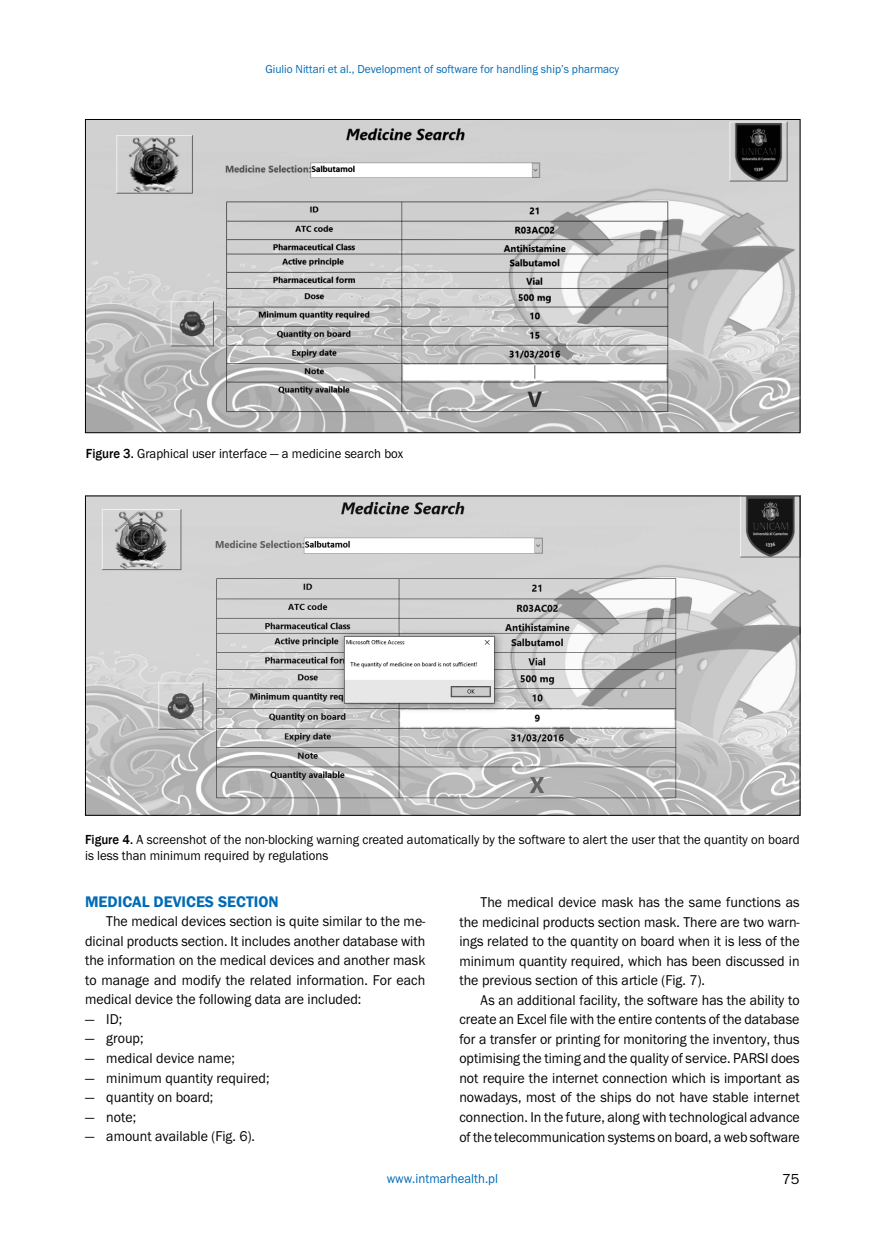
<style>
.page{position:relative;width:872px;height:1234px;background:#fff}
.page>*{position:absolute;margin:0;border:0;box-sizing:border-box;transform-origin:0 0}
.t1{font:600 15.75px "Franklin Gothic";color:#006bb6}
.t2{font:15px "Franklin Got Itc TEE";color:#000}
.t3{font:14.7px/19.5px "Franklin Got Itc TEE";color:#000;text-align:justify;scale:.95 1}
.t4{font:13.5px/16.2px "Franklin Got Itc TEE";color:#000;scale:.95 1}
.t5{font:13.5px "Franklin Got Itc TEE";color:#006bb6;scale:.95 1}
.t6{font:12px "Franklin Got Itc TEE";color:#006bb6;scale:.95 1}
.s1{font-family:"Franklin Gothic";font-weight:500}
</style>
<div class="page">
<img style="left:87px;top:497px;width:711px;height:316px">
<img style="left:87px;top:121px;width:711px;height:310px">
<p class="t6" style="left:265px;top:62px;width:374px">Giulio Nittari et al., Development of software for handling ship’s pharmacy</p>
<p class="t4" style="left:86px;top:445px;width:336px"><span class="s1">Figure 3.</span> Graphical user interface — a medicine search box</p>
<p class="t4" style="left:85px;top:831px;width:753px"><span class="s1">Figure 4.</span> A screenshot of the non-blocking warning created automatically by the software to alert the user that the quantity on board is less than minimum required by regulations</p>
<p class="t1" style="left:85px;top:891px;width:178px">MEDICAL DEVICES SECTION</p>
<p class="t3" style="left:85px;top:911px;width:360px;text-indent:21px">The medical devices section is quite similar to the me&shy;dicinal products section. It includes another database with the information on the medical devices and another mask to manage and modify the related information. For each medical device the following data are included:</p>
<p class="t3" style="left:85px;top:1009px;width:41px">— ID;</p>
<p class="t3" style="left:85px;top:1028px;width:63px">— group;</p>
<p class="t3" style="left:85px;top:1048px;width:159px">— medical device name;</p>
<p class="t3" style="left:85px;top:1067px;width:196px">— minimum quantity required;</p>
<p class="t3" style="left:85px;top:1087px;width:137px">— quantity on board;</p>
<p class="t3" style="left:85px;top:1106px;width:55px">— note;</p>
<p class="t3" style="left:85px;top:1126px;width:180px">— amount available (Fig. 6).</p>
<p class="t3" style="left:459px;top:892px;width:360px;text-indent:21px">The medical device mask has the same functions as the medicinal products section mask. There are two warn&shy;ings related to the quantity on board when it is less of the minimum quantity required, which has been discussed in the previous section of this article (Fig. 7).</p>
<p class="t3" style="left:459px;top:990px;width:360px;text-indent:21px">As an additional facility, the software has the ability to create an Excel file with the entire contents of the database for a transfer or printing for monitoring the inventory, thus optimising the timing and the quality of service. PARSI does not require the internet connection which is important as nowadays, most of the ships do not have stable internet connection. In the future, along with technological advance of the telecommunication systems on board, a web software</p>
<p class="t5" style="left:387px;top:1170px;width:119px">www.intmarhealth.pl</p>
<p class="t2" style="left:782px;top:1170px;width:19px">75</p>
</div>
